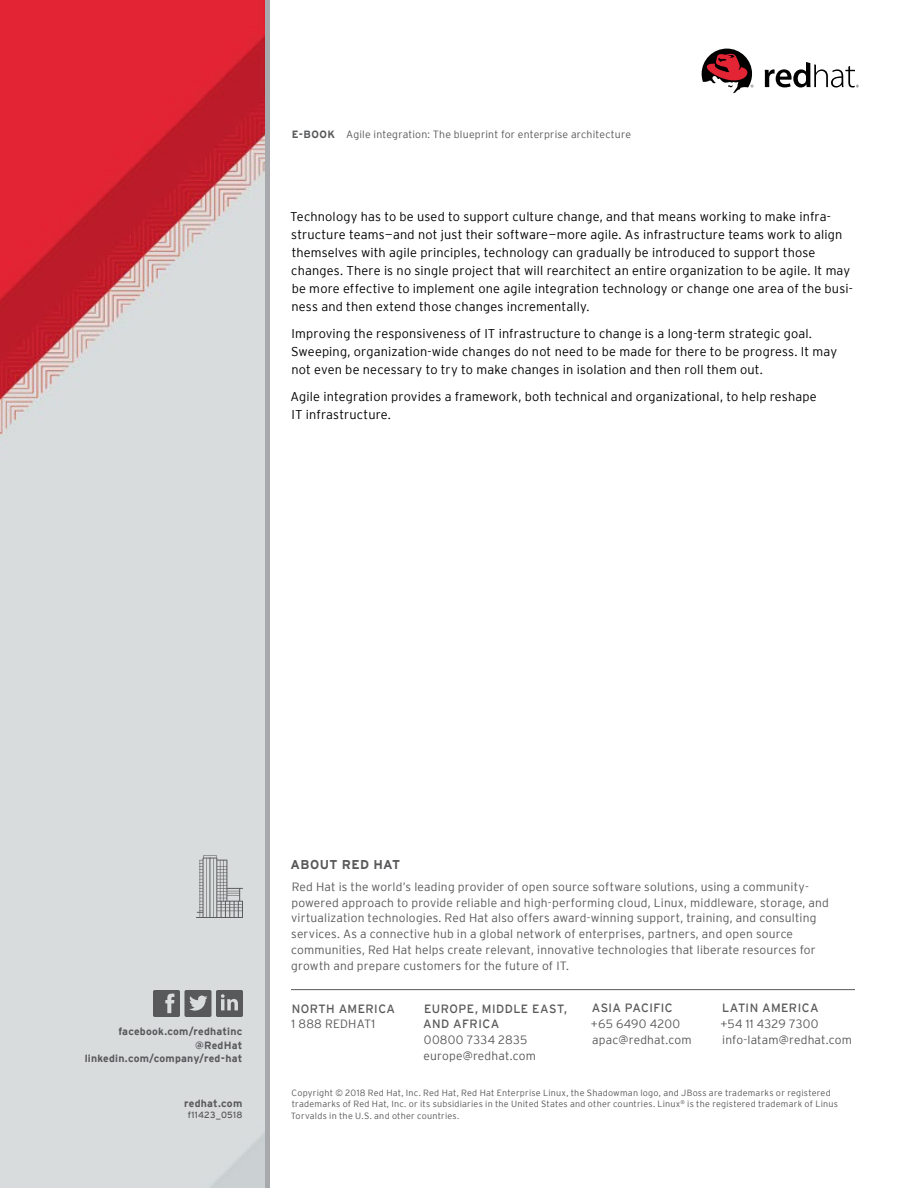
<style>
.page{position:relative;width:918px;height:1188px;background:#fff}
.page>*{position:absolute;margin:0;border:0;box-sizing:border-box;transform-origin:0 0}
.t1{font:300 12.75px/18px "Interstate";letter-spacing:.01em;color:#000}
.t2{font:700 12.75px "Interstate";letter-spacing:.03em;color:#58595b}
.t3{font:300 12px/15.8px "Interstate";letter-spacing:.015em;color:#58595b}
.t4{font:12px/15.8px "Interstate";letter-spacing:.035em;color:#58595b}
.t5{font:700 10.5px/13.5px "Interstate";letter-spacing:.02em;color:#58595b;text-align:right}
.t6{font:300 10.5px "Interstate";letter-spacing:.02em;color:#58595b}
.t7{font:300 9px/11.2px "Interstate";letter-spacing:.025em;color:#58595b}
.t8{font:9px "Interstate";letter-spacing:.025em;color:#58595b}
.s1{font-weight:700}
</style>
<div class="page">
<img style="left:0;top:0;width:266px;height:1188px">
<svg style="left:153px;top:990px;width:90px;height:27px;background:#7a7c7d"></svg>
<svg style="left:196px;top:855px;width:47px;height:63px;background:#b9bcbd"></svg>
<hr style="left:291px;top:989px;width:564px;height:1px;background:#58595b">
<svg style="left:765px;top:62px;width:94px;height:25px"></svg>
<svg style="left:702px;top:49px;width:51px;height:45px"></svg>
<hr style="left:266px;top:0;width:4px;height:1188px;background:#a7a9ac">
<p class="t6" style="left:292px;top:128px;width:341px"><span class="s1">E-BOOK</span> Agile integration: The blueprint for enterprise architecture</p>
<p class="t1" style="left:290px;top:207px;width:564px">Technology has to be used to support culture change, and that means working to make infra&shy;structure teams—and not just their software—more agile. As infrastructure teams work to align themselves with agile principles, technology can gradually be introduced to support those changes. There is no single project that will rearchitect an entire organization to be agile. It may be more effective to implement one agile integration technology or change one area of the busi&shy;ness and then extend those changes incrementally.</p>
<p class="t1" style="left:291px;top:324px;width:547px">Improving the responsiveness of IT infrastructure to change is a long-term strategic goal.<br>Sweeping, organization-wide changes do not need to be made for there to be progress. It may not even be necessary to try to make changes in isolation and then roll them out.</p>
<p class="t1" style="left:291px;top:387px;width:528px">Agile integration provides a framework, both technical and organizational, to help reshape<br>IT infrastructure.</p>
<p class="t5" style="left:85px;top:1024px;width:159px">facebook.com/redhatinc @RedHat linkedin.com/company/red-hat</p>
<p class="t5" style="left:184px;top:1096px;width:60px">redhat.com</p>
<p class="t8" style="left:188px;top:1110px;width:56px">f11423_0518</p>
<p class="t2" style="left:291px;top:857px;width:111px">ABOUT RED HAT</p>
<p class="t3" style="left:291px;top:879px;width:539px">Red Hat is the world’s leading provider of open source software solutions, using a community&shy;powered approach to provide reliable and high-performing cloud, Linux, middleware, storage, and virtualization technologies. Red Hat also offers award-winning support, training, and consulting services. As a connective hub in a global network of enterprises, partners, and open source communities, Red Hat helps create relevant, innovative technologies that liberate resources for growth and prepare customers for the future of IT.</p>
<p class="t4" style="left:423px;top:1000px;width:145px">EUROPE, MIDDLE EAST,<br>AND AFRICA</p>
<p class="t3" style="left:424px;top:1032px;width:114px">00800 7334 2835 europe@redhat.com</p>
<p class="t4" style="left:722px;top:1000px;width:98px">LATIN AMERICA</p>
<p class="t3" style="left:720px;top:1016px;width:133px">+54 11 4329 7300 info-latam@redhat.com</p>
<p class="t4" style="left:592px;top:1000px;width:83px">ASIA PACIFIC</p>
<p class="t3" style="left:591px;top:1016px;width:102px">+65 6490 4200 apac@redhat.com</p>
<p class="t4" style="left:292px;top:1000px;width:105px">NORTH AMERICA</p>
<p class="t3" style="left:292px;top:1016px;width:85px">1 888 REDHAT1</p>
<p class="t7" style="left:291px;top:1087px;width:549px">Copyright © 2018 Red Hat, Inc. Red Hat, Red Hat Enterprise Linux, the Shadowman logo, and JBoss are trademarks or registered trademarks of Red Hat, Inc. or its subsidiaries in the United States and other countries. Linux<sup>®</sup> is the registered trademark of Linus<br>Torvalds in the U.S. and other countries.</p>
</div>
